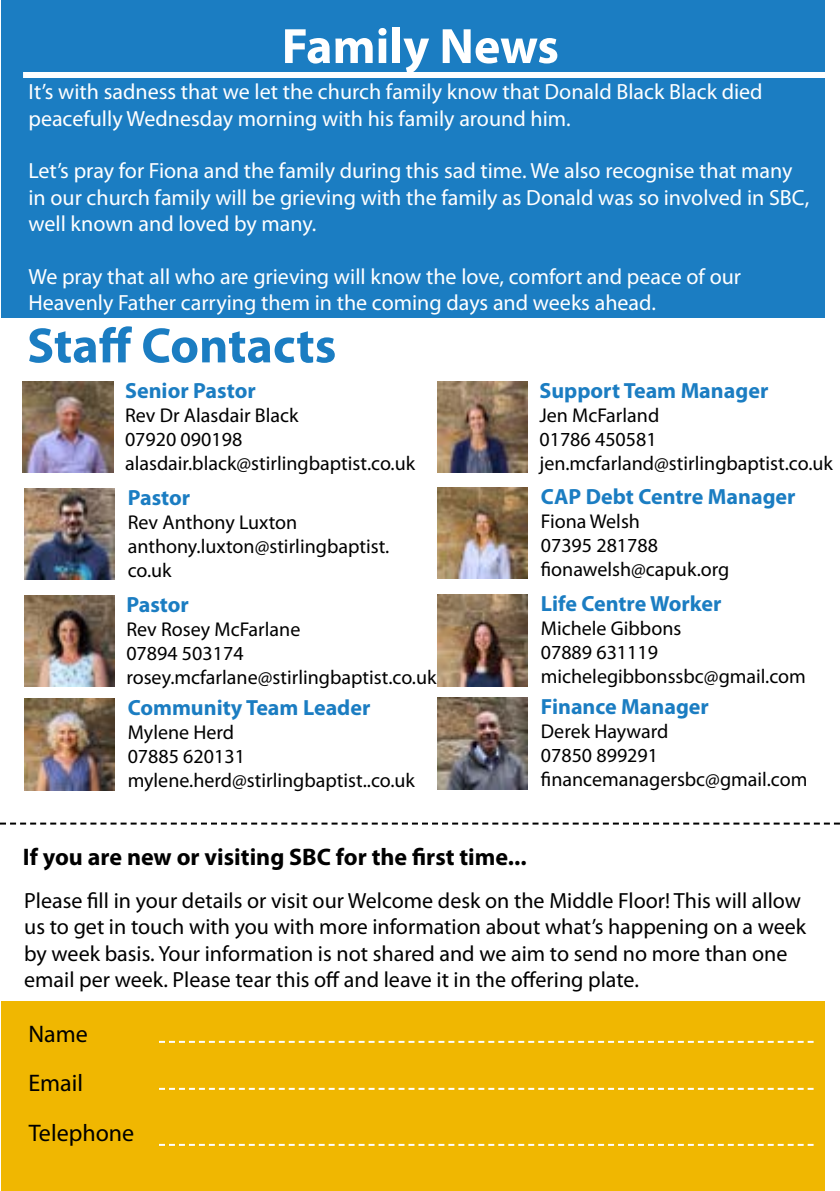
<style>
.page{position:relative;width:840px;height:1191px;background:#fff}
.page>*{position:absolute;margin:0;border:0;box-sizing:border-box;transform-origin:0 0}
.t1{font:700 50px "Myriad Pro";color:#1b7dc2}
.t2{font:700 50px "Myriad Pro";color:#fff}
.t3{font:700 24px "Myriad Pro";color:#000}
.t4{font:24px/49.6px "Myriad Pro";color:#000}
.t5{font:22px/26.4px "Myriad Pro";color:#fff}
.t6{font:22px/26.4px "Myriad Pro";color:#000}
.t7{font:700 22px "Myriad Pro";color:#1b7dc2}
.t8{font:20px/24px "Myriad Pro";color:#000}
</style>
<div class="page">
<div style="left:1px;top:0;width:822px;height:318px;background:#1b7dc2"></div>
<div style="left:23px;top:72px;width:807px;height:6px;background:#fff"></div>
<img style="left:23px;top:381px;width:90px;height:91px">
<img style="left:24px;top:699px;width:90px;height:91px">
<img style="left:24px;top:596px;width:90px;height:91px">
<img style="left:437px;top:595px;width:90px;height:91px">
<img style="left:437px;top:698px;width:90px;height:91px">
<img style="left:24px;top:488px;width:90px;height:91px">
<img style="left:437px;top:381px;width:90px;height:91px">
<img style="left:437px;top:487px;width:90px;height:91px">
<div style="left:1px;top:1001px;width:822px;height:190px;background:#f0b701"></div>
<svg style="left:159px;top:1143px;width:654px;height:2px"></svg>
<svg style="left:159px;top:1087px;width:654px;height:2px"></svg>
<svg style="left:159px;top:1040px;width:654px;height:2px"></svg>
<svg style="left:0;top:822px;width:839px;height:2px"></svg>
<h1 class="t2" style="left:281px;top:18px;width:278px">Family News</h1>
<p class="t5" style="left:28px;top:79px;width:735px">It’s with sadness that we let the church family know that Donald Black Black died peacefully Wednesday morning with his family around him.</p>
<p class="t5" style="left:28px;top:158px;width:781px">Let’s pray for Fiona and the family during this sad time. We also recognise that many in our church family will be grieving with the family as Donald was so involved in SBC, well known and loved by many.</p>
<p class="t5" style="left:28px;top:264px;width:713px">We pray that all who are grieving will know the love, comfort and peace of our<br>Heavenly Father carrying them in the coming days and weeks ahead.</p>
<h1 class="t1" style="left:27px;top:317px;width:310px">Staff Contacts</h1>
<p class="t7" style="left:125px;top:378px;width:132px">Senior Pastor</p>
<p class="t8" style="left:125px;top:403px;width:291px">Rev Dr Alasdair Black<br>07920 090198 alasdair.black@stirlingbaptist.co.uk</p>
<p class="t7" style="left:128px;top:485px;width:64px">Pastor</p>
<p class="t8" style="left:128px;top:511px;width:263px">Rev Anthony Luxton anthony.luxton@stirlingbaptist. co.uk</p>
<p class="t7" style="left:126px;top:592px;width:64px">Pastor</p>
<p class="t8" style="left:126px;top:618px;width:311px">Rev Rosey McFarlane<br>07894 503174 rosey.mcfarlane@stirlingbaptist.co.uk</p>
<p class="t7" style="left:128px;top:695px;width:244px">Community Team Leader</p>
<p class="t8" style="left:128px;top:721px;width:288px">Mylene Herd<br>07885 620131 mylene.herd@stirlingbaptist..co.uk</p>
<p class="t7" style="left:539px;top:378px;width:230px">Support Team Manager</p>
<p class="t8" style="left:539px;top:403px;width:295px">Jen McFarland<br>01786 450581 jen.mcfarland@stirlingbaptist.co.uk</p>
<p class="t7" style="left:540px;top:484px;width:256px">CAP Debt Centre Manager</p>
<p class="t8" style="left:540px;top:510px;width:190px">Fiona Welsh<br>07395 281788 fionawelsh@capuk.org</p>
<p class="t7" style="left:540px;top:591px;width:182px">Life Centre Worker</p>
<p class="t8" style="left:540px;top:617px;width:266px">Michele Gibbons<br>07889 631119 michelegibbonssbc@gmail.com</p>
<p class="t7" style="left:540px;top:694px;width:169px">Finance Manager</p>
<p class="t8" style="left:540px;top:720px;width:268px">Derek Hayward<br>07850 899291 financemanagersbc@gmail.com</p>
<p class="t3" style="left:23px;top:843px;width:505px">If you are new or visiting SBC for the first time...</p>
<p class="t6" style="left:24px;top:887px;width:783px">Please fill in your details or visit our Welcome desk on the Middle Floor! This will allow us to get in touch with you with more information about what’s happening on a week by week basis. Your information is not shared and we aim to send no more than one email per week. Please tear this off and leave it in the offering plate.</p>
<p class="t4" style="left:28px;top:1009px;width:107px">Name<br>Email<br>Telephone</p>
</div>
